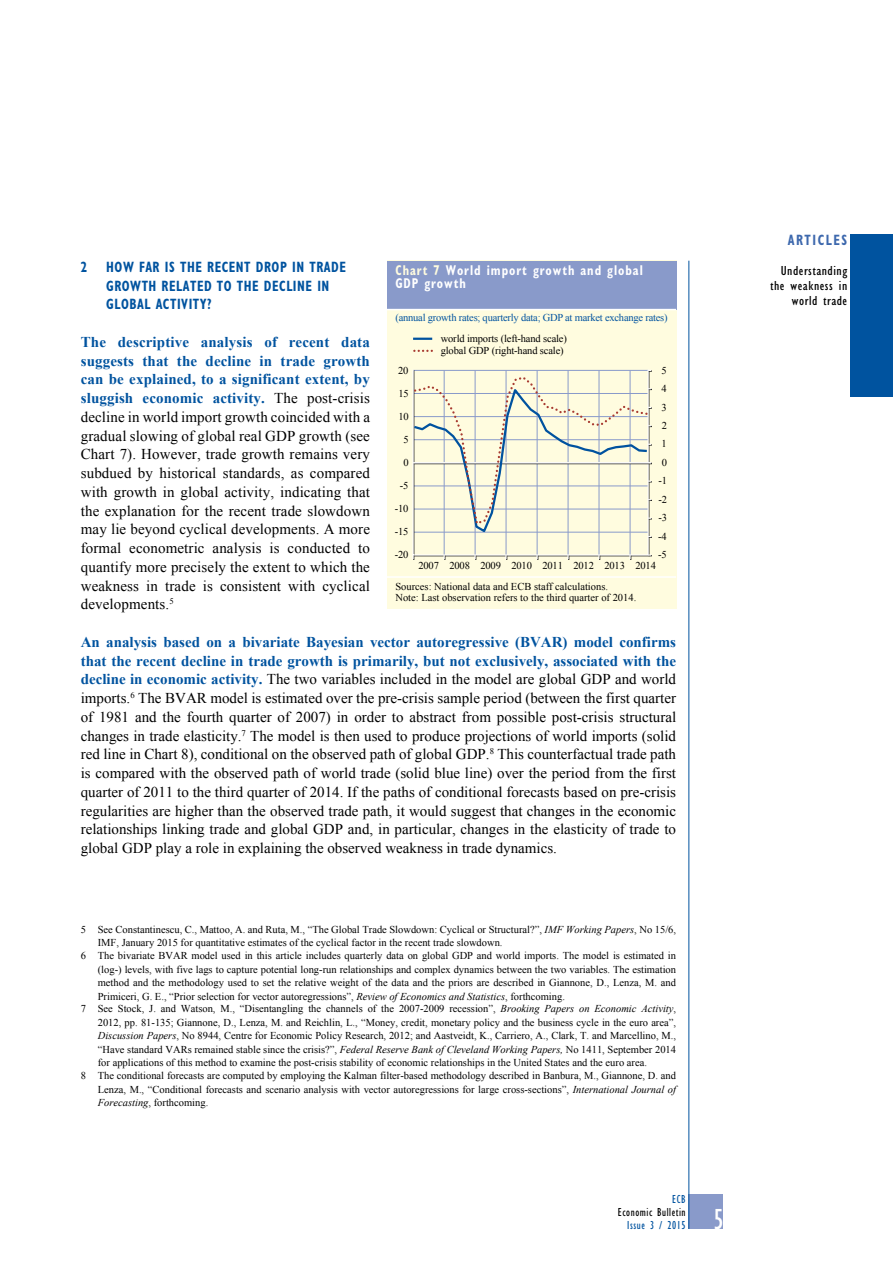
<style>
.page{position:relative;width:893px;height:1263px;background:#fff}
.page>*{position:absolute;margin:0;border:0;box-sizing:border-box;transform-origin:0 0}
.t1{font:condensed 30px "Gill Sans Myriad";color:#fff;scale:.95 1}
.t2{font:15px/18.8px "Times New Roman WGL";letter-spacing:.005em;color:#000;text-align:justify}
.t3{font:700 condensed 15px/18.8px "Gill Sans Myriad";letter-spacing:.04em;color:#00539f;scale:.85 1}
.t4{font:700 condensed 15px "Gill Sans Myriad";letter-spacing:.12em;color:#3d68ad;scale:.85 1}
.t5{font:700 condensed 14.25px/13.5px "Gill Sans Myriad";letter-spacing:.08em;color:#fff;scale:.85 1}
.t6{font:condensed 13.5px/15px "Gill Sans Myriad";letter-spacing:.035em;color:#000;text-align:right;scale:1.1 1}
.t7{font:condensed 12px "Gill Sans Myriad";letter-spacing:.05em;color:#000;scale:.95 1}
.t8{font:condensed 12px "Gill Sans Myriad";letter-spacing:.05em;color:#00539f;scale:.95 1}
.t9{font:10.5px/12px "Times New Roman WGL";color:#000}
.t10{font:10.5px "Times New Roman WGL";letter-spacing:-.02em;color:#00539f}
.s1{font-weight:700;color:#00539f}
.s2{color:#fffcdf}
.s3{font-style:italic}
</style>
<div class="page">
<div style="left:689px;top:1195px;width:34px;height:34px;background:#899aca"></div>
<hr style="left:689px;top:261px;width:1px;height:968px;background:#00539f">
<div style="left:850px;top:235px;width:43px;height:162px;background:#00539f"></div>
<div style="left:387px;top:261px;width:289px;height:348px;background:#fffcdf"></div>
<div style="left:387px;top:261px;width:289px;height:49px;background:#899aca"></div>
<hr style="left:387px;top:309px;width:289px;height:1px;background:#fff">
<hr style="left:387px;top:576px;width:289px;height:2px;background:#fff">
<hr style="left:630px;top:370px;width:1px;height:185px;background:#899aca">
<hr style="left:599px;top:370px;width:1px;height:185px;background:#899aca">
<hr style="left:568px;top:370px;width:1px;height:185px;background:#899aca">
<hr style="left:537px;top:370px;width:1px;height:185px;background:#899aca">
<hr style="left:506px;top:370px;width:1px;height:185px;background:#899aca">
<hr style="left:475px;top:370px;width:1px;height:185px;background:#899aca">
<hr style="left:444px;top:370px;width:1px;height:185px;background:#899aca">
<svg style="left:412px;top:370px;width:240px;height:168px"></svg>
<svg style="left:413px;top:338px;width:19px;height:2px"></svg>
<svg style="left:414px;top:350px;width:18px;height:2px"></svg>
<h2 class="t3" style="left:106px;top:258px;width:282px;text-indent:-26px">2 HOW FAR IS THE RECENT DROP IN TRADE<br>GROWTH RELATED TO THE DECLINE IN<br>GLOBAL ACTIVITY?</h2>
<p class="t2" style="left:81px;top:332px;width:291px"><span class="s1">The descriptive analysis of recent data suggests that the decline in trade growth can be explained, to a significant extent, by sluggish economic activity.</span> The post-crisis decline in world import growth coincided with a gradual slowing of global real GDP growth (see Chart 7). However, trade growth remains very subdued by historical standards, as compared with growth in global activity, indicating that the explanation for the recent trade slowdown may lie beyond cyclical developments. A more formal econometric analysis is conducted to quantify more precisely the extent to which the weakness in trade is consistent with cyclical developments.<sup>5</sup></p>
<p class="t2" style="left:81px;top:632px;width:597px"><span class="s1">An analysis based on a bivariate Bayesian vector autoregressive (BVAR) model confirms that the recent decline in trade growth is primarily, but not exclusively, associated with the decline in economic activity.</span> The two variables included in the model are global GDP and world imports.<sup>6</sup> The BVAR model is estimated over the pre-crisis sample period (between the first quarter of 1981 and the fourth quarter of 2007) in order to abstract from possible post-crisis structural changes in trade elasticity.<sup>7</sup> The model is then used to produce projections of world imports (solid red line in Chart 8), conditional on the observed path of global GDP.<sup>8</sup> This counterfactual trade path is compared with the observed path of world trade (solid blue line) over the period from the first quarter of 2011 to the third quarter of 2014. If the paths of conditional forecasts based on pre-crisis regularities are higher than the observed trade path, it would suggest that changes in the economic relationships linking trade and global GDP and, in particular, changes in the elasticity of trade to global GDP play a role in explaining the observed weakness in trade dynamics.</p>
<h3 class="t5" style="left:395px;top:263px;width:293px"><span class="s2">CHART 7</span> WORLD IMPORT GROWTH AND GLOBAL<br>GDP GROWTH</h3>
<p class="t10" style="left:395px;top:310px;width:274px">(annual growth rates; quarterly data; GDP at market exchange rates)</p>
<p class="t9" style="left:441px;top:332px;width:128px">world imports (left-hand scale) global GDP (right-hand scale)</p>
<p class="t9" style="left:398px;top:364px;width:12px">20</p>
<p class="t9" style="left:661px;top:364px;width:7px">5</p>
<p class="t9" style="left:661px;top:382px;width:7px">4</p>
<p class="t9" style="left:398px;top:387px;width:12px">15</p>
<p class="t9" style="left:661px;top:401px;width:7px">3</p>
<p class="t9" style="left:398px;top:410px;width:12px">10</p>
<p class="t9" style="left:662px;top:419px;width:7px">2</p>
<p class="t9" style="left:404px;top:433px;width:7px">5</p>
<p class="t9" style="left:661px;top:438px;width:7px">1</p>
<p class="t9" style="left:404px;top:456px;width:7px">0</p>
<p class="t9" style="left:662px;top:456px;width:7px">0</p>
<p class="t9" style="left:658px;top:475px;width:10px">-1</p>
<p class="t9" style="left:400px;top:479px;width:10px">-5</p>
<p class="t9" style="left:658px;top:493px;width:10px">-2</p>
<p class="t9" style="left:395px;top:502px;width:15px">-10</p>
<p class="t9" style="left:658px;top:511px;width:10px">-3</p>
<p class="t9" style="left:395px;top:525px;width:15px">-15</p>
<p class="t9" style="left:658px;top:530px;width:10px">-4</p>
<p class="t9" style="left:395px;top:548px;width:15px">-20</p>
<p class="t9" style="left:658px;top:548px;width:10px">-5</p>
<p class="t9" style="left:418px;top:559px;width:239px">2007 2008 2009 2010 2011 2012 2013 2014</p>
<p class="t9" style="left:395px;top:581px;width:242px;line-height:10.5px">Sources: National data and ECB staff calculations.<br>Note: Last observation refers to the third quarter of 2014.</p>
<p class="t9" style="left:81px;top:923px;width:597px">5 See Constantinescu, C., Mattoo, A. and Ruta, M., “The Global Trade Slowdown: Cyclical or Structural?”, <span class="s3">IMF Working Papers</span>, No 15/6,</p>
<p class="t9" style="left:98px;top:937px;width:406px">IMF, January 2015 for quantitative estimates of the cyclical factor in the recent trade slowdown.</p>
<p class="t9" style="left:81px;top:949px;width:597px">6 The bivariate BVAR model used in this article includes quarterly data on global GDP and world imports. The model is estimated in</p>
<p class="t9" style="left:98px;top:963px;width:580px">(log-) levels, with five lags to capture potential long-run relationships and complex dynamics between the two variables. The estimation</p>
<p class="t9" style="left:98px;top:976px;width:580px">method and the methodology used to set the relative weight of the data and the priors are described in Giannone, D., Lenza, M. and</p>
<p class="t9" style="left:98px;top:990px;width:469px">Primiceri, G. E., “Prior selection for vector autoregressions”, <span class="s3">Review of Economics and Statistics</span>, forthcoming.</p>
<p class="t9" style="left:81px;top:1003px;width:597px">7 See Stock, J. and Watson, M., “Disentangling the channels of the 2007-2009 recession”, <span class="s3">Brooking Papers on Economic Activity</span>,</p>
<p class="t9" style="left:98px;top:1016px;width:580px">2012, pp. 81-135; Giannone, D., Lenza, M. and Reichlin, L., “Money, credit, monetary policy and the business cycle in the euro area”,</p>
<p class="t9" style="left:98px;top:1030px;width:580px"><span class="s3">Discussion Papers</span>, No 8944, Centre for Economic Policy Research, 2012; and Aastveidt, K., Carriero, A., Clark, T. and Marcellino, M.,</p>
<p class="t9" style="left:98px;top:1043px;width:580px">“Have standard VARs remained stable since the crisis?”, <span class="s3">Federal Reserve Bank of Cleveland Working Papers,</span> No 1411, September 2014</p>
<p class="t9" style="left:98px;top:1057px;width:551px">for applications of this method to examine the post-crisis stability of economic relationships in the United States and the euro area.</p>
<p class="t9" style="left:81px;top:1069px;width:597px">8 The conditional forecasts are computed by employing the Kalman filter-based methodology described in Banbura, M., Giannone, D. and</p>
<p class="t9" style="left:98px;top:1083px;width:580px">Lenza, M., “Conditional forecasts and scenario analysis with vector autoregressions for large cross-sections”, <span class="s3">International Journal of</span></p>
<p class="t9" style="left:98px;top:1096px;width:112px"><span class="s3">Forecasting</span>, forthcoming.</p>
<p class="t8" style="left:672px;top:1192px;width:16px">ECB</p>
<p class="t7" style="left:618px;top:1205px;width:73px">Economic Bulletin</p>
<p class="t8" style="left:627px;top:1218px;width:63px">Issue 3 / 2015</p>
<h1 class="t1" style="left:713px;top:1201px;width:12px">5</h1>
<h2 class="t4" style="left:788px;top:231px;width:72px">ARTICLES</h2>
<p class="t6" style="left:770px;top:263px;width:72px">Understanding the weakness in world trade</p>
</div>
